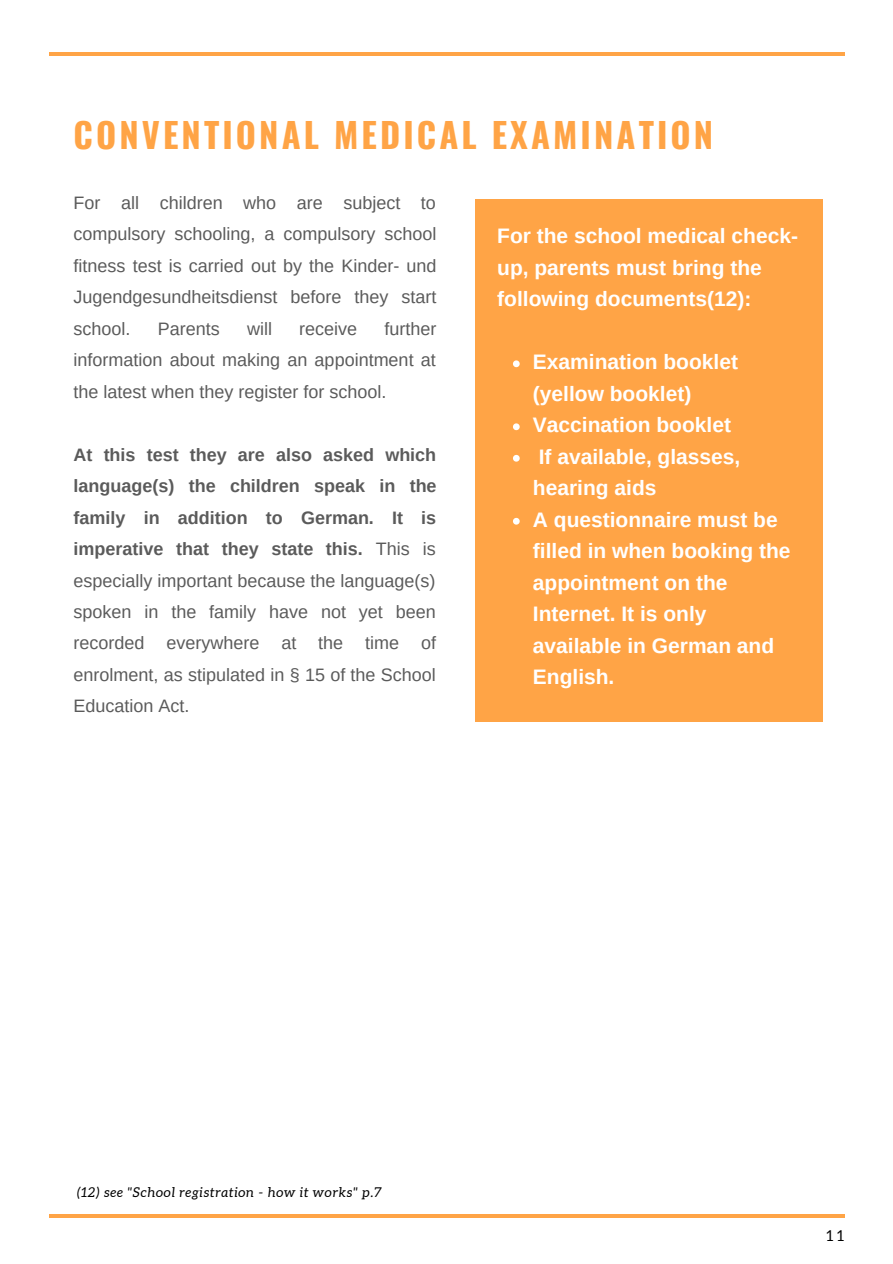
<style>
.page{position:relative;width:893px;height:1264px;background:#fff}
.page>*{position:absolute;margin:0;border:0;box-sizing:border-box;transform-origin:0 0}
.t1{font:700 34.5px "Oswald";letter-spacing:.09em;color:#ffa446}
.t2{font:700 21px/31.5px "Arimo";color:#fff}
.t3{font:18px/31.5px "Arimo";color:#000;text-align:justify}
.t4{font:15px "Aleo";color:#000}
.t5{font:italic 13.5px "Aleo";letter-spacing:.06em;color:#000}
.s1{font-weight:700}
</style>
<div class="page">
<hr style="left:49px;top:52px;width:795px;height:3px;background:#ffa446">
<hr style="left:49px;top:1214px;width:795px;height:3px;background:#ffa446">
<div style="left:475px;top:199px;width:348px;height:522px;background:#ffa446"></div>
<svg style="left:513px;top:360px;width:6px;height:7px"></svg>
<svg style="left:513px;top:423px;width:6px;height:7px"></svg>
<svg style="left:513px;top:455px;width:6px;height:6px"></svg>
<svg style="left:513px;top:518px;width:6px;height:6px"></svg>
<p class="t1" style="left:74px;top:108px;width:641px">CONVENTIONAL MEDICAL EXAMINATION</p>
<p class="t3" style="left:74px;top:187px;width:364px">For all children who are subject to compulsory schooling, a compulsory school fitness test is carried out by the Kinder- und Jugendgesundheitsdienst before they start school.</p>
<p class="t3" style="left:74px;top:312px;width:364px;text-indent:311px">further information about making an appointment at the latest when they register for school.</p>
<p class="t3" style="left:158px;top:312px;width:63px">Parents</p>
<p class="t3" style="left:247px;top:312px;width:26px">will</p>
<p class="t3" style="left:299px;top:312px;width:59px">receive</p>
<p class="t3" style="left:74px;top:438px;width:364px"><span class="s1">At this test they are also asked which language(s) the children speak in the family in addition to German. It is imperative that they state this.</span> This is especially important because the language(s) spoken in the family have not yet been recorded everywhere at the time of enrolment, as stipulated in § 15 of the School Education Act.</p>
<p class="t2" style="left:497px;top:220px;width:302px">For the school medical check&shy;up, parents must bring the following documents(12):</p>
<p class="t2" style="left:533px;top:346px;width:207px">Examination booklet (yellow booklet)</p>
<p class="t2" style="left:533px;top:409px;width:200px">Vaccination booklet</p>
<p class="t2" style="left:533px;top:441px;width:209px">If available, glasses, hearing aids</p>
<p class="t2" style="left:533px;top:504px;width:259px">A questionnaire must be filled in when booking the appointment on the<br>Internet. It is only available in German and<br>English.</p>
<p class="t5" style="left:77px;top:1184px;width:306px">(12) see "School registration - how it works" p.7</p>
<p class="t4" style="left:826px;top:1227px;width:19px">11</p>
</div>
